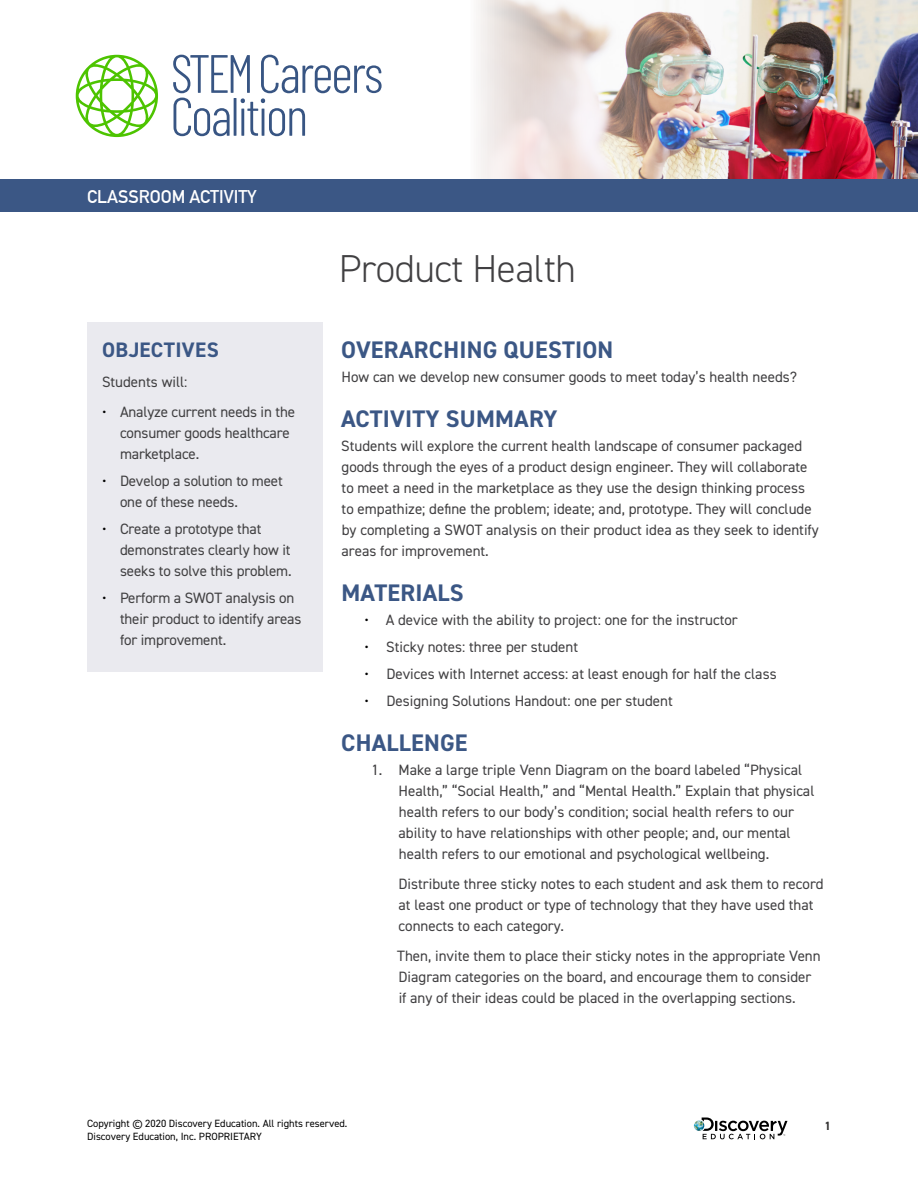
<style>
.page{position:relative;width:918px;height:1188px;background:#fff}
.page>*{position:absolute;margin:0;border:0;box-sizing:border-box;transform-origin:0 0}
.t1{font:300 39px "DIN2014";letter-spacing:-.01em;color:#414042}
.t2{font:700 24px "DIN2014";letter-spacing:.01em;color:#3b5785}
.t3{font:700 21px "DIN2014";letter-spacing:.015em;color:#3b5785}
.t4{font:700 18px "DIN Alternate";color:#fff}
.t5{font:15px/21px "DIN2014";color:#414042}
.t6{font:700 12px "DIN2014";color:#343333}
.t7{font:10.5px "DIN2014";color:#000}
.s1{color:#000}
</style>
<div class="page">
<svg style="left:76px;top:55px;width:82px;height:82px"></svg>
<svg style="left:173px;top:55px;width:106px;height:38px"></svg>
<img style="left:478px;top:0;width:440px;height:179px">
<div style="left:0;top:179px;width:918px;height:33px;background:#3b5785"></div>
<svg style="left:694px;top:1118px;width:94px;height:21px"></svg>
<div style="left:87px;top:322px;width:235px;height:350px;background:#eaeaef"></div>
<p class="t4" style="left:87px;top:183px;width:171px">CLASSROOM ACTIVITY</p>
<h3 class="t3" style="left:102px;top:335px;width:118px">OBJECTIVES</h3>
<p class="t5" style="left:102px;top:371px;width:87px">Students will:</p>
<p class="t5" style="left:120px;top:401px;width:177px;text-indent:-18px"><span class="s1">•</span> Analyze current needs in the consumer goods healthcare marketplace.</p>
<p class="t5" style="left:120px;top:470px;width:164px;text-indent:-18px"><span class="s1">•</span> Develop a solution to meet one of these needs.</p>
<p class="t5" style="left:120px;top:518px;width:173px;text-indent:-18px"><span class="s1">•</span> Create a prototype that demonstrates clearly how it seeks to solve this problem.</p>
<p class="t5" style="left:120px;top:587px;width:183px;text-indent:-18px"><span class="s1">•</span> Perform a SWOT analysis on their product to identify areas for improvement.</p>
<h1 class="t1" style="left:339px;top:245px;width:239px">Product Health</h1>
<h2 class="t2" style="left:341px;top:333px;width:274px">OVERARCHING QUESTION</h2>
<p class="t5" style="left:342px;top:366px;width:457px">How can we develop new consumer goods to meet today’s health needs?</p>
<h2 class="t2" style="left:341px;top:402px;width:218px">ACTIVITY SUMMARY</h2>
<p class="t5" style="left:341px;top:435px;width:479px">Students will explore the current health landscape of consumer packaged goods through the eyes of a product design engineer. They will collaborate to meet a need in the marketplace as they use the design thinking process to empathize; define the problem; ideate; and, prototype. They will conclude by completing a SWOT analysis on their product idea as they seek to identify areas for improvement.</p>
<h2 class="t2" style="left:341px;top:576px;width:124px">MATERIALS</h2>
<p class="t5" style="left:365px;top:609px;width:375px"><span class="s1">•</span> A device with the ability to project: one for the instructor</p>
<p class="t5" style="left:365px;top:636px;width:215px"><span class="s1">•</span> Sticky notes: three per student</p>
<p class="t5" style="left:365px;top:663px;width:414px"><span class="s1">•</span> Devices with Internet access: at least enough for half the class</p>
<p class="t5" style="left:365px;top:690px;width:310px"><span class="s1">•</span> Designing Solutions Handout: one per student</p>
<h2 class="t2" style="left:341px;top:726px;width:128px">CHALLENGE</h2>
<p class="t5" style="left:399px;top:759px;width:417px;text-indent:-27px">1. Make a large triple Venn Diagram on the board labeled “Physical Health,” “Social Health,” and “Mental Health.” Explain that physical health refers to our body’s condition; social health refers to our ability to have relationships with other people; and, our mental health refers to our emotional and psychological wellbeing.</p>
<p class="t5" style="left:399px;top:873px;width:427px">Distribute three sticky notes to each student and ask them to record at least one product or type of technology that they have used that connects to each category.</p>
<p class="t5" style="left:397px;top:945px;width:425px">Then, invite them to place their sticky notes in the appropriate Venn<br>Diagram categories on the board, and encourage them to consider if any of their ideas could be placed in the overlapping sections.</p>
<p class="t7" style="left:87px;top:1117px;width:262px">Copyright © 2020 Discovery Education. All rights reserved.</p>
<p class="t6" style="left:825px;top:1118px;width:8px">1</p>
<p class="t7" style="left:87px;top:1130px;width:176px">Discovery Education, Inc. PROPRIETARY</p>
</div>
